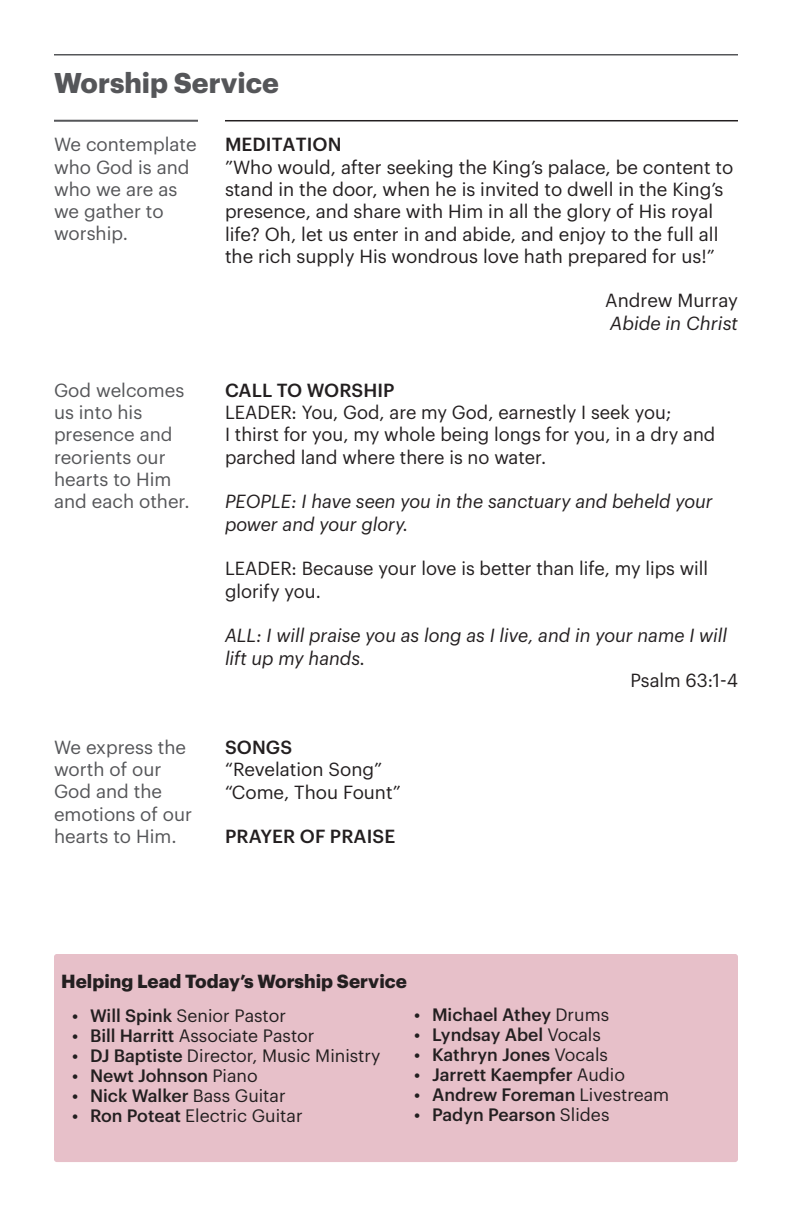
<style>
.page{position:relative;width:792px;height:1224px;background:#fff}
.page>*{position:absolute;margin:0;border:0;box-sizing:border-box;transform-origin:0 0}
.t1{font:700 28px "Graphik";color:#555659}
.t2{font:18.6px/22.4px "Graphik";color:#231f20}
.t3{font:18.6px/22.4px "Graphik";color:#555659}
.t4{font:italic 18.6px/22.4px "Graphik";color:#231f20}
.t5{font:500 18.6px "Graphik";letter-spacing:.005em;color:#231f20}
.t6{font:700 18.6px "Graphik";color:#231f20}
.t7{font:500 17.6px "Graphik";color:#231f20}
.t8{font:17.6px "Graphik";color:#231f20}
.s1{font-weight:500}
.s2{font-weight:400}
</style>
<div class="page">
<hr style="left:54px;top:120px;width:144px;height:2px;background:#555659">
<hr style="left:225px;top:120px;width:513px;height:1px;background:#231f20">
<hr style="left:54px;top:54px;width:684px;height:2px;background:#555659">
<div style="left:54px;top:954px;width:684px;height:208px;background:#e7c0c9;border-radius:3px"></div>
<p class="t1" style="left:54px;top:61px;width:226px">Worship Service</p>
<p class="t3" style="left:54px;top:132px;width:144px">We contemplate who God is and who we are as we gather to worship.</p>
<p class="t5" style="left:225px;top:130px;width:118px">MEDITATION</p>
<p class="t2" style="left:225px;top:154px;width:510px">”Who would, after seeking the King’s palace, be content to stand in the door, when he is invited to dwell in the King’s presence, and share with Him in all the glory of His royal life? Oh, let us enter in and abide, and enjoy to the full all the rich supply His wondrous love hath prepared for us!”</p>
<p class="t2" style="left:605px;top:288px;width:134px">Andrew Murray</p>
<p class="t4" style="left:610px;top:310px;width:129px">Abide in Christ</p>
<p class="t3" style="left:54px;top:377px;width:132px">God welcomes us into his presence and reorients our hearts to Him</p>
<p class="t3" style="left:54px;top:489px;width:137px">and each other.</p>
<p class="t5" style="left:225px;top:376px;width:171px">CALL TO WORSHIP</p>
<p class="t2" style="left:225px;top:400px;width:448px">LEADER: You, God, are my God, earnestly I seek you;</p>
<p class="t2" style="left:225px;top:422px;width:492px">I thirst for you, my whole being longs for you, in a dry and parched land where there is no water.</p>
<p class="t4" style="left:225px;top:489px;width:489px">PEOPLE: I have seen you in the sanctuary and beheld your power and your glory.</p>
<p class="t2" style="left:225px;top:556px;width:485px">LEADER: Because your love is better than life, my lips will glorify you.</p>
<p class="t4" style="left:225px;top:623px;width:504px">ALL: I will praise you as long as I live, and in your name I will lift up my hands.</p>
<p class="t2" style="left:630px;top:667px;width:109px">Psalm 63:1-4</p>
<p class="t3" style="left:54px;top:734px;width:140px">We express the worth of our<br>God and the emotions of our hearts to Him.</p>
<p class="t5" style="left:225px;top:733px;width:69px">SONGS</p>
<p class="t2" style="left:225px;top:757px;width:159px">“Revelation Song”</p>
<p class="t2" style="left:225px;top:779px;width:177px">“Come, Thou Fount”</p>
<p class="t5" style="left:225px;top:822px;width:172px">PRAYER OF PRAISE</p>
<p class="t6" style="left:61px;top:967px;width:347px">Helping Lead Today’s Worship Service</p>
<p class="t8" style="left:72px;top:1003px;width:216px"><span class="s1">• Will Spink</span> Senior Pastor</p>
<p class="t8" style="left:72px;top:1023px;width:244px"><span class="s1">• Bill Harritt</span> Associate Pastor</p>
<p class="t8" style="left:72px;top:1043px;width:310px"><span class="s1">• DJ Baptiste</span> Director, Music Ministry</p>
<p class="t7" style="left:72px;top:1063px;width:187px">• Newt Johnson <span class="s2">Piano</span></p>
<p class="t7" style="left:72px;top:1083px;width:215px">• Nick Walker <span class="s2">Bass Guitar</span></p>
<p class="t8" style="left:72px;top:1103px;width:232px"><span class="s1">• Ron Poteat</span> Electric Guitar</p>
<p class="t7" style="left:414px;top:1002px;width:197px">• Michael Athey <span class="s2">Drums</span></p>
<p class="t7" style="left:414px;top:1022px;width:188px">• Lyndsay Abel <span class="s2">Vocals</span></p>
<p class="t7" style="left:414px;top:1042px;width:196px">• Kathryn Jones <span class="s2">Vocals</span></p>
<p class="t7" style="left:414px;top:1062px;width:213px">• Jarrett Kaempfer <span class="s2">Audio</span></p>
<p class="t7" style="left:414px;top:1082px;width:257px">• Andrew Foreman <span class="s2">Livestream</span></p>
<p class="t7" style="left:414px;top:1102px;width:197px">• Padyn Pearson <span class="s2">Slides</span></p>
</div>
